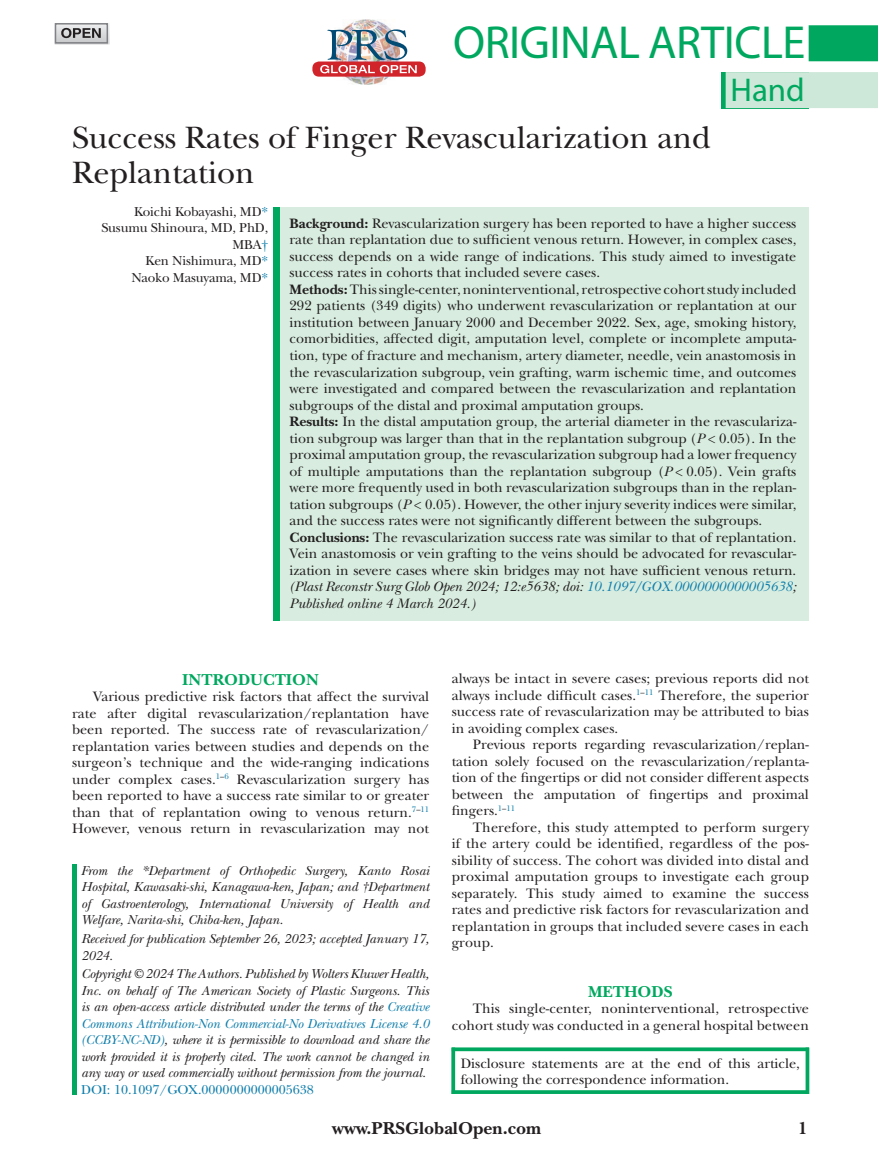
<style>
.page{position:relative;width:878px;height:1175px;background:#fff}
.page>*{position:absolute;margin:0;border:0;box-sizing:border-box;transform-origin:0 0}
.t1{font:46.5px "Myriad Pro";letter-spacing:-.01em;color:#00a85f}
.t2{font:33px "Myriad Pro";color:#00a85f}
.t3{font:32.25px/34.5px "New Baskerville Std";color:#231f20}
.t4{font:700 18px "New Baskerville Std";color:#231f20}
.t5{font:700 16.5px "New Baskerville Std";color:#00a85f}
.t6{font:14.25px/16.5px "New Baskerville Std";color:#231f20;text-align:justify}
.t7{font:italic 13.5px/16.5px "New Baskerville Std";color:#231f20;text-align:justify}
.t8{font:13.5px/16.5px "New Baskerville Std";letter-spacing:-.01em;color:#231f20;text-align:right}
.t9{font:13.5px "New Baskerville Std";color:#0f7eac}
.s1{color:#0f7eac}
.s2{font-weight:700}
.s3{font-style:italic}
.s4{font-style:italic;color:#0f7eac}
</style>
<div class="page">
<div style="left:721px;top:72px;width:88px;height:36px;background:#00a85f"></div>
<div style="left:725px;top:72px;width:153px;height:36px;background:#cde8d8"></div>
<div style="left:808px;top:25px;width:70px;height:36px;background:#00a85f"></div>
<img style="left:343px;top:20px;width:48px;height:64px">
<div style="left:312px;top:61px;width:113px;height:16px;background:#d1232a;border-radius:7px"></div>
<img style="left:320px;top:29px;width:97px;height:44px">
<div style="left:274px;top:126px;width:534px;height:494px;background:#d8ede0"></div>
<div style="left:274px;top:205px;width:6px;height:77px;background:#00a85f"></div>
<div style="left:274px;top:271px;width:6px;height:143px;background:#00a85f"></div>
<div style="left:274px;top:403px;width:6px;height:126px;background:#00a85f"></div>
<div style="left:274px;top:519px;width:6px;height:101px;background:#00a85f"></div>
<hr style="left:72px;top:864px;width:4px;height:66px;background:#00a85f">
<hr style="left:72px;top:930px;width:4px;height:35px;background:#00a85f">
<hr style="left:72px;top:965px;width:4px;height:118px;background:#00a85f">
<hr style="left:72px;top:1081px;width:4px;height:13px;background:#00a85f">
<div style="left:272px;top:126px;width:536px;height:80px;background:#fff"></div>
<img style="left:54px;top:23px;width:55px;height:22px">
<svg style="left:451px;top:1047px;width:4px;height:47px"></svg>
<svg style="left:805px;top:1047px;width:4px;height:47px"></svg>
<svg style="left:452px;top:1047px;width:356px;height:4px"></svg>
<svg style="left:452px;top:1090px;width:356px;height:4px"></svg>
<div style="left:55px;top:23px;width:53px;height:21px;border:2px solid #808285"></div>
<svg style="left:61px;top:28px;width:40px;height:10px"></svg>
<h1 class="t1" style="left:453px;top:14px;width:354px">ORIGINAL ARTICLE</h1>
<h3 class="t3" style="left:72px;top:121px;width:640px">Success Rates of Finger Revascularization and<br>Replantation</h3>
<h2 class="t2" style="left:730px;top:69px;width:76px">HAND</h2>
<p class="t8" style="left:101px;top:203px;width:168px">Koichi Kobayashi, MD<span class="s1">*<br></span>Susumu Shinoura, MD, PhD,<br>MBA<span class="s1">†<br></span>Ken Nishimura, MD<span class="s1">*<br></span>Naoko Masuyama, MD<span class="s1">*</span></p>
<p class="t6" style="left:289px;top:215px;width:508px;text-align:left"><span class="s2">Background:</span> Revascularization surgery has been reported to have a higher success rate than replantation due to sufficient venous return. However, in complex cases, success depends on a wide range of indications. This study aimed to investigate success rates in cohorts that included severe cases.<br><span class="s2">Methods:</span> This single-center, noninterventional, retrospective cohort study included 292 patients (349 digits) who underwent revascularization or replantation at our institution between January 2000 and December 2022. Sex, age, smoking history, comorbidities, affected digit, amputation level, complete or incomplete amputa&shy;tion, type of fracture and mechanism, artery diameter, needle, vein anastomosis in the revascularization subgroup, vein grafting, warm ischemic time, and outcomes were investigated and compared between the revascularization and replantation subgroups of the distal and proximal amputation groups.<br><span class="s2">Results:</span> In the distal amputation group, the arterial diameter in the revasculariza&shy;tion subgroup was larger than that in the replantation subgroup (<span class="s3">P</span> &lt; 0.05). In the proximal amputation group, the revascularization subgroup had a lower frequency of multiple amputations than the replantation subgroup (<span class="s3">P</span> &lt; 0.05). Vein grafts were more frequently used in both revascularization subgroups than in the replan&shy;tation subgroups (<span class="s3">P</span> &lt; 0.05). However, the other injury severity indices were similar, and the success rates were not significantly different between the subgroups.<br><span class="s2">Conclusions:</span> The revascularization success rate was similar to that of replantation.<br>Vein anastomosis or vein grafting to the veins should be advocated for revascular&shy;ization in severe cases where skin bridges may not have sufficient venous return. <span class="s3">(Plast Reconstr Surg Glob Open 2024; 12:e5638; doi:</span> <span class="s4">10.1097/GOX.0000000000005638</span><span class="s3">; Published online 4 March 2024.)</span></p>
<p class="t5" style="left:182px;top:670px;width:138px">INTRODUCTION</p>
<p class="t6" style="left:72px;top:688px;width:359px;text-indent:21px">Various predictive risk factors that affect the survival rate after digital revascularization/replantation have been reported. The success rate of revascularization/ replantation varies between studies and depends on the surgeon’s technique and the wide-ranging indications under complex cases.<sup>1</sup><sup>–</sup><sup>6</sup> Revascularization surgery has been reported to have a success rate similar to or greater than that of replantation owing to venous return.<sup>7</sup><sup>–</sup><sup>11<br></sup>However, venous return in revascularization may not</p>
<p class="t7" style="left:81px;top:862px;width:350px">From the *Department of Orthopedic Surgery, Kanto Rosai Hospital, Kawasaki-shi, Kanagawa-ken, Japan; and †Department of Gastroenterology, International University of Health and Welfare, Narita-shi, Chiba-ken, Japan.</p>
<p class="t7" style="left:81px;top:930px;width:350px">Received for publication September 26, 2023; accepted January 17,<br>2024.</p>
<p class="t7" style="left:81px;top:965px;width:350px">Copyright © 2024 The Authors. Published by Wolters Kluwer Health, Inc. on behalf of The American Society of Plastic Surgeons. This is an open-access article distributed under the terms of the <span class="s1">Creative Commons Attribution-Non Commercial-No Derivatives License 4.0 (CCBY-NC-ND)</span>, where it is permissible to download and share the work provided it is properly cited. The work cannot be changed in any way or used commercially without permission from the journal.</p>
<p class="t9" style="left:81px;top:1081px;width:234px">DOI: 10.1097/GOX.0000000000005638</p>
<p class="t6" style="left:452px;top:670px;width:359px">always be intact in severe cases; previous reports did not always include difficult cases.<sup>1</sup><sup>–</sup><sup>11</sup> Therefore, the superior success rate of revascularization may be attributed to bias in avoiding complex cases.</p>
<p class="t6" style="left:452px;top:736px;width:359px;text-indent:21px">Previous reports regarding revascularization/replan&shy;tation solely focused on the revascularization/replanta&shy;tion of the fingertips or did not consider different aspects between the amputation of fingertips and proximal fingers.<sup>1</sup><sup>–</sup><sup>11</sup></p>
<p class="t6" style="left:451px;top:819px;width:359px;text-indent:21px">Therefore, this study attempted to perform surgery if the artery could be identified, regardless of the pos&shy;sibility of success. The cohort was divided into distal and proximal amputation groups to investigate each group separately. This study aimed to examine the success rates and predictive risk factors for revascularization and replantation in groups that included severe cases in each group.</p>
<p class="t5" style="left:588px;top:982px;width:86px">METHODS</p>
<p class="t6" style="left:451px;top:1000px;width:358px;text-align:right">This single-center, noninterventional, retrospective cohort study was conducted in a general hospital between</p>
<p class="t6" style="left:460px;top:1054px;width:341px">Disclosure statements are at the end of this article, following the correspondence information.</p>
<p class="t4" style="left:332px;top:1118px;width:210px">www.PRSGlobalOpen.com</p>
<p class="t4" style="left:798px;top:1118px;width:11px">1</p>
</div>
